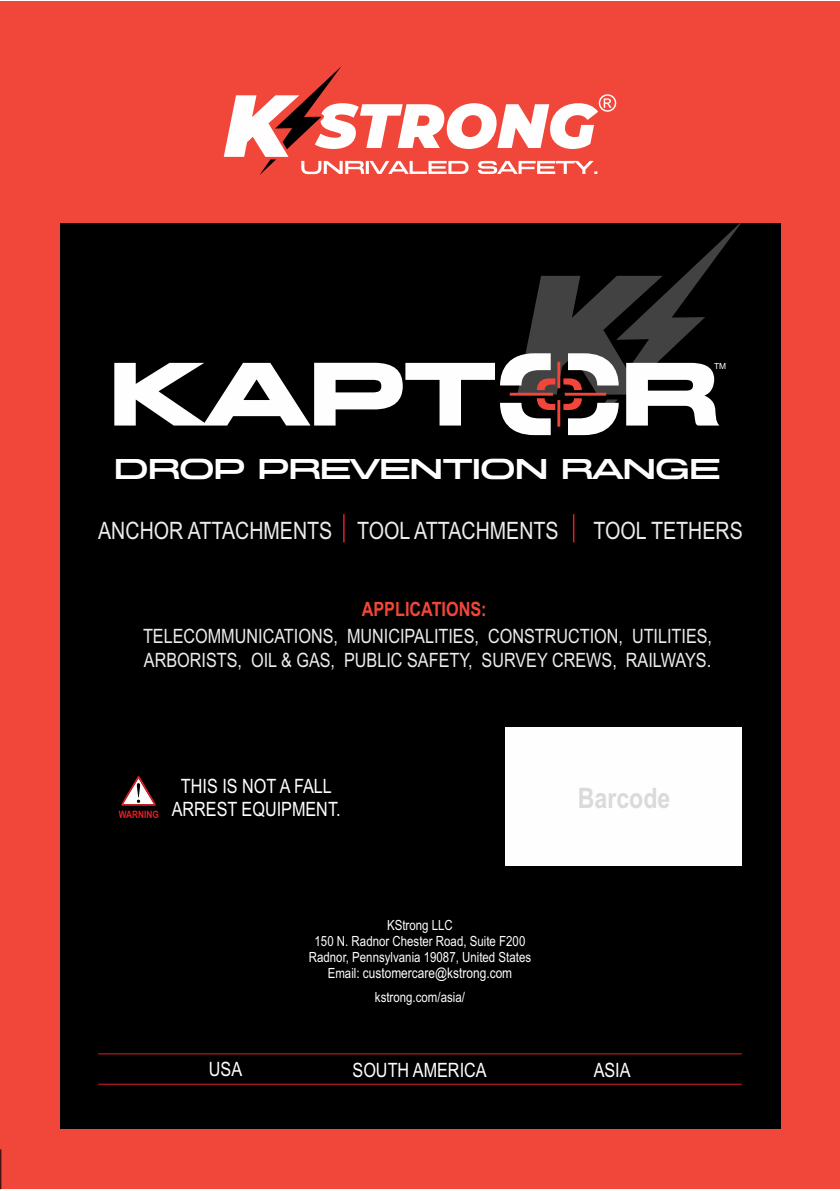
<style>
.page{position:relative;width:840px;height:1191px;background:#fff}
.page>*{position:absolute;margin:0;border:0;box-sizing:border-box;transform-origin:0 0}
.t1{font:28.6px "Miedinger Medium W00";color:#fefefe}
.t2{font:700 28.2px "Arial Narrow";color:#d9dada}
.t3{font:24px "Arial Narrow";color:#ebecec}
.t4{font:19.8px/23.6px "Arial Narrow";color:#ebecec}
.t5{font:19.8px/23.4px "Arial Narrow";color:#fefefe}
.t6{font:700 19.8px "Arial Narrow";color:#f1473a}
.t7{font:14.6px "Arial Narrow";color:#fefefe}
.t8{font:14px/15.8px "Arial Narrow";color:#fefefe;text-align:center}
.t9{font:8.4px "Arial";color:#fefefe}
.s1{font-size:14px}
</style>
<div class="page">
<div style="left:0;top:2px;width:839px;height:1186px;background:#f1473a"></div>
<div style="left:60px;top:223px;width:719px;height:905px;background:#000"></div>
<hr style="left:98px;top:1083px;width:643px;height:1px;background:#e31e24">
<hr style="left:98px;top:1053px;width:643px;height:1px;background:#e31e24">
<div style="left:505px;top:727px;width:236px;height:138px;background:#fefefe"></div>
<svg style="left:121px;top:776px;width:35px;height:30px"></svg>
<svg style="left:343px;top:514px;width:1px;height:28px"></svg>
<hr style="left:572px;top:514px;width:2px;height:28px;background:#e31e24">
<svg style="left:114px;top:223px;width:627px;height:212px"></svg>
<hr style="left:0;top:1149px;width:1px;height:40px;background:#000">
<svg style="left:223px;top:66px;width:393px;height:109px"></svg>
<p class="t9" style="left:713px;top:363px;width:14px">TM</p>
<h1 class="t1" style="left:114px;top:451px;width:607px">DROP PREVENTION RANGE</h1>
<p class="t3" style="left:98px;top:521px;width:462px">ANCHOR ATTACHMENTS TOOL ATTACHMENTS</p>
<p class="t3" style="left:593px;top:521px;width:151px">TOOL TETHERS</p>
<p class="t6" style="left:361px;top:601px;width:126px">APPLICATIONS:</p>
<p class="t4" style="left:143px;top:626px;width:570px">TELECOMMUNICATIONS, MUNICIPALITIES, CONSTRUCTION, UTILITIES,<br>ARBORISTS, OIL &amp; GAS, PUBLIC SAFETY, SURVEY CREWS, RAILWAYS.</p>
<p class="t5" style="left:119px;top:775px;width:223px;text-indent:62px">THIS IS NOT A FALL<br><sub>WARNING</sub> ARREST EQUIPMENT.</p>
<p class="t8" style="left:387px;top:918px;width:67px">KStrong LLC</p>
<p class="t8" style="left:308px;top:934px;width:224px">150 N. Radnor Chester Road, Suite F200<br>Radnor, Pennsylvania 19087, United States</p>
<p class="t7" style="left:327px;top:967px;width:186px"><span class="s1">Email:</span> customercare@kstrong.com</p>
<p class="t8" style="left:375px;top:990px;width:91px">kstrong.com/asia/</p>
<h2 class="t2" style="left:577px;top:787px;width:94px">Barcode</h2>
<p class="t5" style="left:209px;top:1059px;width:35px">USA</p>
<p class="t5" style="left:352px;top:1059px;width:135px">SOUTH AMERICA</p>
<p class="t5" style="left:593px;top:1059px;width:38px">ASIA</p>
</div>
